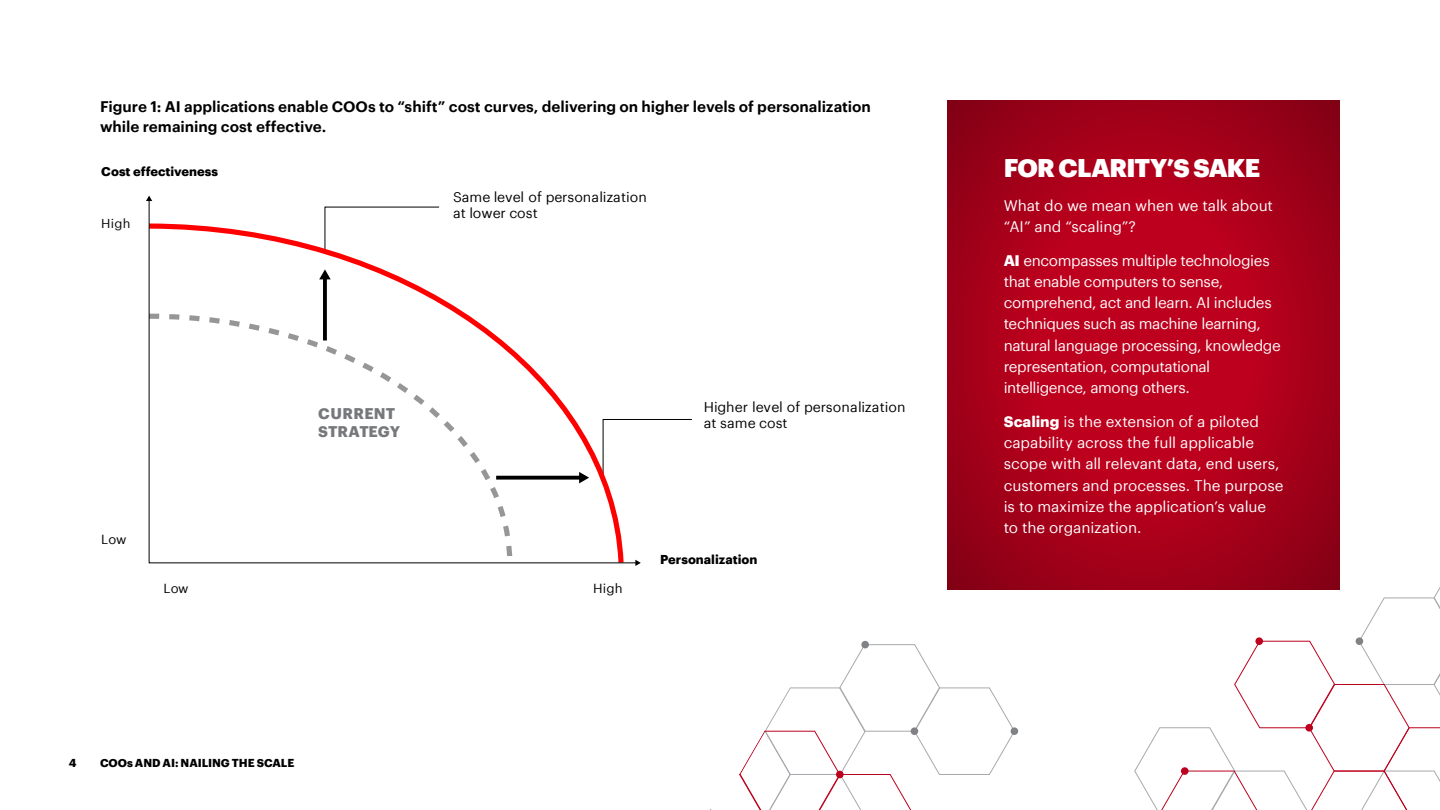
<style>
.page{position:relative;width:1440px;height:810px;background:#fff}
.page>*{position:absolute;margin:0;border:0;box-sizing:border-box;transform-origin:0 0}
.t1{font:900 25px "Graphik";letter-spacing:-.03em;color:#fff}
.t2{font:700 15.12px/18.1px "Graphik";letter-spacing:.01em;color:#77787b}
.t3{font:15px/21.2px "Graphik";letter-spacing:-.02em;color:#fff}
.t4{font:600 15px/20px "Graphik";color:#000}
.t5{font:13.88px/16.6px "Graphik";letter-spacing:.01em;color:#000}
.t6{font:12.88px "Graphik";letter-spacing:.015em;color:#000}
.t7{font:700 12.62px "Graphik";color:#000}
.t8{font:12.62px "Graphik";color:#000}
.t9{font:700 11.25px "Graphik";letter-spacing:-.005em;color:#000}
.s1{font-weight:700}
</style>
<div class="page">
<svg style="left:948px;top:100px;width:392px;height:489px;background:#ab001a"></svg>
<svg style="left:637px;top:419px;width:55px;height:1px"></svg>
<svg style="left:148px;top:200px;width:489px;height:363px"></svg>
<svg style="left:146px;top:196px;width:6px;height:5px"></svg>
<svg style="left:635px;top:560px;width:6px;height:6px"></svg>
<svg style="left:323px;top:279px;width:4px;height:61px"></svg>
<svg style="left:319px;top:269px;width:12px;height:10px"></svg>
<svg style="left:496px;top:476px;width:83px;height:4px"></svg>
<svg style="left:579px;top:472px;width:10px;height:11px"></svg>
<svg style="left:710px;top:644px;width:303px;height:166px"></svg>
<div style="left:836px;top:771px;width:8px;height:7px;background:#bd001d;border-radius:50%"></div>
<div style="left:861px;top:641px;width:8px;height:7px;background:#808285;border-radius:50%"></div>
<div style="left:911px;top:727px;width:7px;height:8px;background:#808285;border-radius:50%"></div>
<div style="left:1011px;top:727px;width:7px;height:8px;background:#808285;border-radius:50%"></div>
<div style="left:711px;top:727px;width:8px;height:8px;background:#fff;border-radius:50%"></div>
<svg style="left:1134px;top:559px;width:306px;height:251px"></svg>
<div style="left:1181px;top:767px;width:8px;height:8px;background:#bd001d;border-radius:50%"></div>
<div style="left:1305px;top:724px;width:8px;height:8px;background:#bd001d;border-radius:50%"></div>
<div style="left:1255px;top:637px;width:8px;height:8px;background:#bd001d;border-radius:50%"></div>
<div style="left:1356px;top:637px;width:7px;height:8px;background:#808285;border-radius:50%"></div>
<p class="t4" style="left:100px;top:96px;width:773px">Figure 1: AI applications enable COOs to “shift” cost curves, delivering on higher levels of personalization while remaining cost effective.</p>
<p class="t7" style="left:101px;top:162px;width:118px">Cost effectiveness</p>
<p class="t8" style="left:101px;top:214px;width:31px">High</p>
<p class="t5" style="left:453px;top:187px;width:195px">Same level of personalization at lower cost</p>
<p class="t2" style="left:318px;top:403px;width:83px">CURRENT<br>STRATEGY</p>
<p class="t6" style="left:101px;top:530px;width:27px">Low</p>
<p class="t6" style="left:163px;top:579px;width:27px">Low</p>
<p class="t6" style="left:593px;top:579px;width:31px">High</p>
<p class="t5" style="left:704px;top:397px;width:203px">Higher level of personalization at same cost</p>
<p class="t7" style="left:660px;top:550px;width:99px">Personalization</p>
<p class="t9" style="left:69px;top:754px;width:9px">4</p>
<p class="t9" style="left:100px;top:754px;width:196px">COOs AND AI: NAILING THE SCALE</p>
<h1 class="t1" style="left:1004px;top:148px;width:258px">FOR CLARITY’S SAKE</h1>
<p class="t3" style="left:1004px;top:193px;width:271px">What do we mean when we talk about “AI” and “scaling”?</p>
<p class="t3" style="left:1004px;top:248px;width:279px"><span class="s1">AI</span> encompasses multiple technologies that enable computers to sense, comprehend, act and learn. AI includes techniques such as machine learning, natural language processing, knowledge representation, computational intelligence, among others.</p>
<p class="t3" style="left:1004px;top:410px;width:281px"><span class="s1">Scaling</span> is the extension of a piloted capability across the full applicable scope with all relevant data, end users, customers and processes. The purpose is to maximize the application’s value to the organization.</p>
</div>
